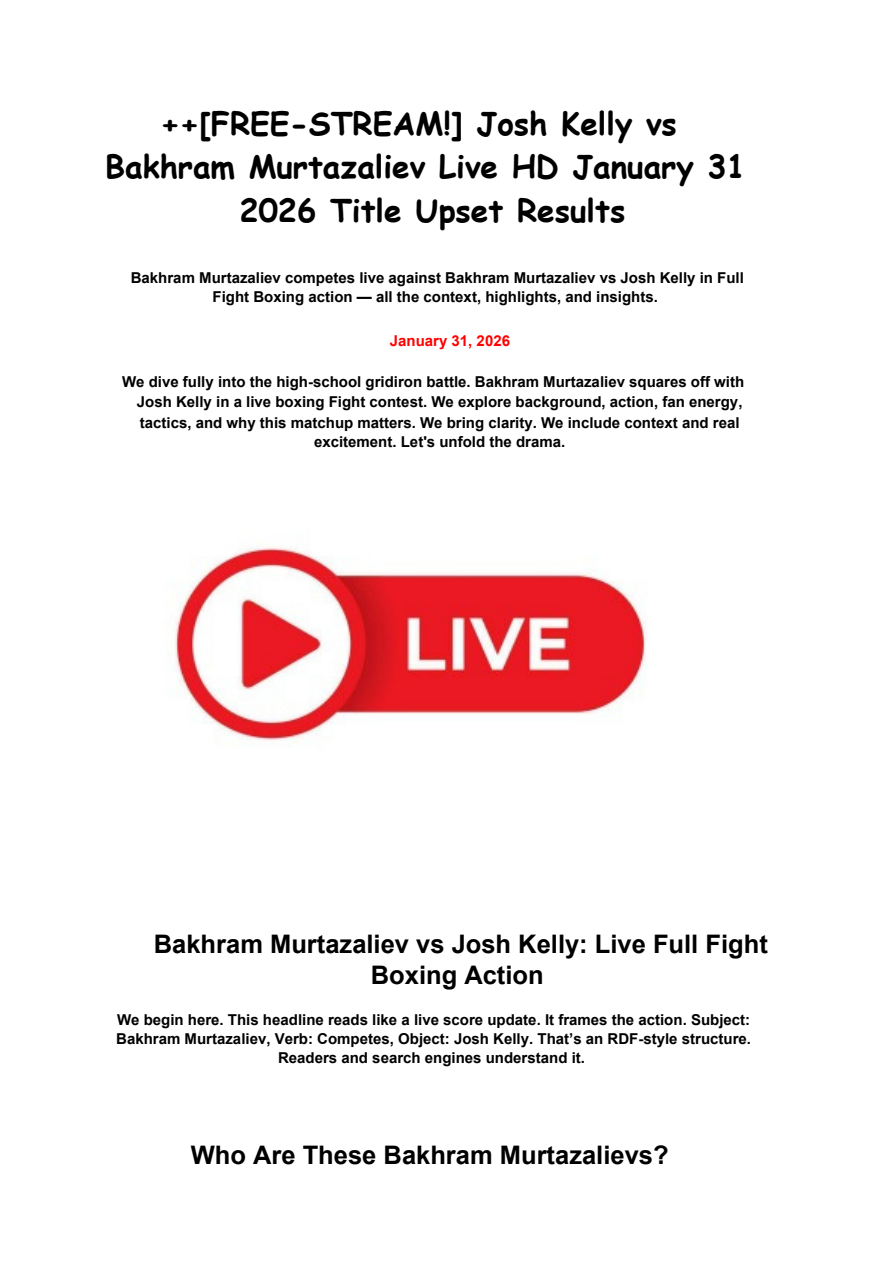
<style>
.page{position:relative;width:894px;height:1264px;background:#fff}
.page>*{position:absolute;margin:0;border:0;box-sizing:border-box;transform-origin:0 0}
.t1{font:700 31.5px/43.3px "Comic Sans MS";color:#000;text-align:center}
.t2{font:700 25.5px/30.5px "Arial";color:#000;text-align:center}
.t3{font:700 15px/19.2px "Arial";color:#000;text-align:center}
.t4{font:700 15px "Arial";color:#f00}
</style>
<div class="page">
<img style="left:169px;top:542px;width:477px;height:203px">
<h1 class="t1" style="left:105px;top:100px;width:642px">++[FREE-STREAM!] Josh Kelly vs<br>Bakhram Murtazaliev Live HD January 31<br>2026 Title Upset Results</h1>
<p class="t3" style="left:131px;top:268px;width:614px">Bakhram Murtazaliev competes live against Bakhram Murtazaliev vs Josh Kelly in Full<br>Fight Boxing action — all the context, highlights, and insights.</p>
<p class="t4" style="left:390px;top:332px;width:122px">January 31, 2026</p>
<p class="t3" style="left:122px;top:372px;width:623px">We dive fully into the high-school gridiron battle. Bakhram Murtazaliev squares off with</p>
<p class="t3" style="left:137px;top:392px;width:607px">Josh Kelly in a live boxing Fight contest. We explore background, action, fan energy,</p>
<p class="t3" style="left:140px;top:413px;width:601px">tactics, and why this matchup matters. We bring clarity. We include context and real</p>
<p class="t3" style="left:314px;top:432px;width:253px">excitement. Let's unfold the drama.</p>
<h2 class="t2" style="left:154px;top:929px;width:615px">Bakhram Murtazaliev vs Josh Kelly: Live Full Fight<br>Boxing Action</h2>
<p class="t3" style="left:116px;top:1010px;width:636px">We begin here. This headline reads like a live score update. It frames the action. Subject:<br>Bakhram Murtazaliev, Verb: Competes, Object: Josh Kelly. That’s an RDF-style structure.<br>Readers and search engines understand it.</p>
<h2 class="t2" style="left:191px;top:1139px;width:479px">Who Are These Bakhram Murtazalievs?</h2>
</div>
